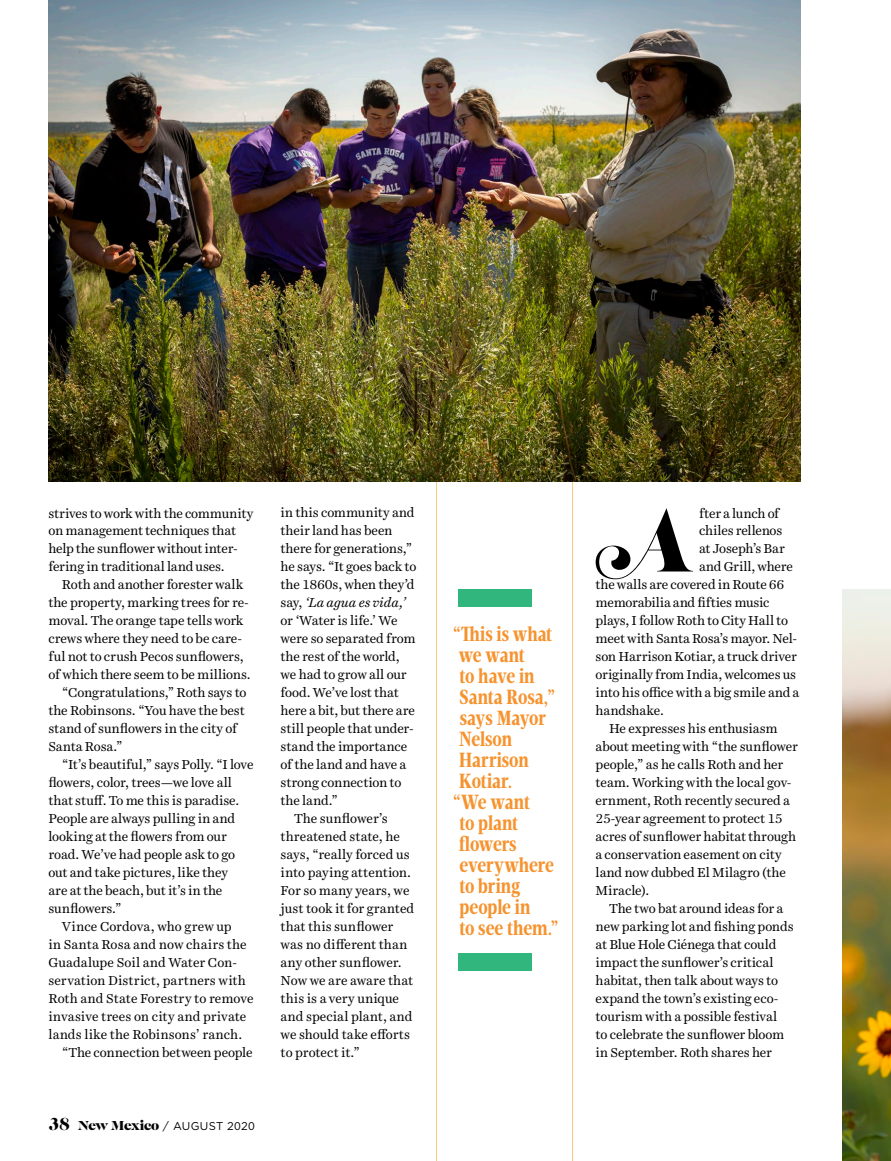
<style>
.page{position:relative;width:891px;height:1161px;background:#fff}
.page>*{position:absolute;margin:0;border:0;box-sizing:border-box;transform-origin:0 0}
.t1{font:86.25px "Lust Script";color:#000}
.t2{font:700 21px "Velino Compressed Text";letter-spacing:-.005em;color:#f6932e}
.t3{font:13.2px/18px "Harriet Test Text";letter-spacing:-.015em;color:#000}
.t4{font:13.2px "Harriet Test Text";letter-spacing:.005em;color:#000}
.t5{font:italic 13.2px "Harriet Test Text";color:#000}
.t6{font:11.25px "Gotham";letter-spacing:.025em;color:#000}
.s1{font-family:"Caslon Gra D";font-size:18px}
.s2{font-family:"Caslon Gra D";font-size:13.5px}
.s3{font-style:normal}
</style>
<div class="page">
<hr style="left:436px;top:441px;width:1px;height:720px;background:#fdc87e">
<hr style="left:572px;top:446px;width:1px;height:715px;background:#fdc87e">
<img style="left:48px;top:0;width:753px;height:482px">
<img style="left:842px;top:590px;width:49px;height:571px">
<div style="left:458px;top:590px;width:74px;height:18px;background:#31b77e"></div>
<div style="left:458px;top:953px;width:74px;height:18px;background:#31b77e"></div>
<p class="t3" style="left:48px;top:504px;width:206px">strives to work with the community on management techniques that help the sunflower without inter&shy;fering in traditional land uses.</p>
<p class="t3" style="left:62px;top:576px;width:183px">Roth and another forester walk</p>
<p class="t3" style="left:48px;top:594px;width:202px">the property, marking trees for re-</p>
<p class="t3" style="left:48px;top:612px;width:197px">moval. The orange tape tells work</p>
<p class="t3" style="left:48px;top:630px;width:195px">crews where they need to be care-</p>
<p class="t3" style="left:48px;top:648px;width:197px">ful not to crush Pecos sunflowers,</p>
<p class="t3" style="left:48px;top:666px;width:204px">of which there seem to be millions.</p>
<p class="t3" style="left:62px;top:684px;width:186px">“Congratulations,” Roth says to</p>
<p class="t3" style="left:48px;top:702px;width:198px">the Robinsons. “You have the best</p>
<p class="t3" style="left:48px;top:720px;width:190px">stand of sunflowers in the city of</p>
<p class="t3" style="left:48px;top:738px;width:76px">Santa Rosa.”</p>
<p class="t3" style="left:62px;top:756px;width:193px">“It’s beautiful,” says Polly. “I love</p>
<p class="t3" style="left:48px;top:774px;width:185px">flowers, color, trees—we love all</p>
<p class="t3" style="left:48px;top:792px;width:193px">that stuff. To me this is paradise.</p>
<p class="t3" style="left:48px;top:810px;width:188px">People are always pulling in and</p>
<p class="t3" style="left:48px;top:828px;width:180px">looking at the flowers from our</p>
<p class="t3" style="left:48px;top:846px;width:188px">road. We’ve had people ask to go</p>
<p class="t3" style="left:48px;top:864px;width:181px">out and take pictures, like they</p>
<p class="t3" style="left:48px;top:882px;width:175px">are at the beach, but it’s in the</p>
<p class="t3" style="left:48px;top:900px;width:75px">sunflowers.”</p>
<p class="t3" style="left:62px;top:918px;width:171px">Vince Cordova, who grew up</p>
<p class="t3" style="left:48px;top:936px;width:200px">in Santa Rosa and now chairs the</p>
<p class="t4" style="left:48px;top:954px;width:190px">Guadalupe Soil and Water Con-</p>
<p class="t3" style="left:48px;top:972px;width:199px">servation District, partners with</p>
<p class="t3" style="left:48px;top:990px;width:207px">Roth and State Forestry to remove</p>
<p class="t3" style="left:48px;top:1008px;width:200px">invasive trees on city and private</p>
<p class="t3" style="left:48px;top:1026px;width:195px">lands like the Robinsons’ ranch.</p>
<p class="t3" style="left:62px;top:1044px;width:192px">“The connection between people</p>
<p class="t6" style="left:49px;top:1118px;width:208px"><span class="s1">38</span> <span class="s2">New Mexico</span> / AUGUST 2020</p>
<p class="t3" style="left:281px;top:504px;width:136px">in this community and</p>
<p class="t3" style="left:281px;top:522px;width:113px">their land has been</p>
<p class="t3" style="left:281px;top:540px;width:133px">there for generations,”</p>
<p class="t3" style="left:281px;top:558px;width:137px">he says. “It goes back to</p>
<p class="t3" style="left:281px;top:576px;width:136px">the 1860s, when they’d</p>
<p class="t5" style="left:281px;top:594px;width:127px"><span class="s3">say,</span> ‘La agua es vida,’</p>
<p class="t3" style="left:281px;top:612px;width:118px">or ‘Water is life.’ We</p>
<p class="t3" style="left:281px;top:630px;width:137px">were so separated from</p>
<p class="t3" style="left:281px;top:648px;width:121px">the rest of the world,</p>
<p class="t3" style="left:281px;top:666px;width:128px">we had to grow all our</p>
<p class="t3" style="left:281px;top:684px;width:120px">food. We’ve lost that</p>
<p class="t3" style="left:281px;top:702px;width:136px">here a bit, but there are</p>
<p class="t3" style="left:281px;top:720px;width:135px">still people that under-</p>
<p class="t3" style="left:281px;top:738px;width:128px">stand the importance</p>
<p class="t3" style="left:281px;top:756px;width:127px">of the land and have a</p>
<p class="t3" style="left:281px;top:774px;width:122px">strong connection to</p>
<p class="t3" style="left:281px;top:792px;width:59px">the land.”</p>
<p class="t3" style="left:294px;top:810px;width:95px">The sunflower’s</p>
<p class="t3" style="left:281px;top:828px;width:121px">threatened state, he</p>
<p class="t3" style="left:281px;top:846px;width:130px">says, “really forced us</p>
<p class="t3" style="left:281px;top:864px;width:132px">into paying attention.</p>
<p class="t3" style="left:281px;top:882px;width:130px">For so many years, we</p>
<p class="t3" style="left:281px;top:900px;width:135px">just took it for granted</p>
<p class="t3" style="left:281px;top:918px;width:114px">that this sunflower</p>
<p class="t3" style="left:281px;top:936px;width:128px">was no different than</p>
<p class="t3" style="left:281px;top:954px;width:123px">any other sunflower.</p>
<p class="t3" style="left:281px;top:972px;width:134px">Now we are aware that</p>
<p class="t3" style="left:281px;top:989px;width:120px">this is a very unique</p>
<p class="t3" style="left:281px;top:1007px;width:133px">and special plant, and</p>
<p class="t3" style="left:281px;top:1025px;width:131px">we should take efforts</p>
<p class="t3" style="left:281px;top:1043px;width:81px">to protect it.”</p>
<h2 class="t2" style="left:453px;top:621px;width:101px">“This is what</h2>
<h2 class="t2" style="left:459px;top:642px;width:68px">we want</h2>
<h2 class="t2" style="left:460px;top:663px;width:76px">to have in</h2>
<h2 class="t2" style="left:460px;top:684px;width:97px">Santa Rosa,”</h2>
<h2 class="t2" style="left:460px;top:705px;width:88px">says Mayor</h2>
<h2 class="t2" style="left:459px;top:726px;width:55px">Nelson</h2>
<h2 class="t2" style="left:459px;top:747px;width:71px">Harrison</h2>
<h2 class="t2" style="left:459px;top:768px;width:55px">Kotiar.</h2>
<h2 class="t2" style="left:453px;top:789px;width:79px">“We want</h2>
<h2 class="t2" style="left:460px;top:810px;width:60px">to plant</h2>
<h2 class="t2" style="left:459px;top:831px;width:59px">flowers</h2>
<h2 class="t2" style="left:460px;top:852px;width:96px">everywhere</h2>
<h2 class="t2" style="left:460px;top:873px;width:62px">to bring</h2>
<h2 class="t2" style="left:460px;top:894px;width:72px">people in</h2>
<h2 class="t2" style="left:460px;top:915px;width:101px">to see them.”</h2>
<h1 class="t1" style="left:596px;top:485px;width:98px">A</h1>
<p class="t3" style="left:699px;top:504px;width:82px">fter a lunch of</p>
<p class="t3" style="left:699px;top:522px;width:85px">chiles rellenos</p>
<p class="t3" style="left:699px;top:540px;width:87px">at Joseph’s Bar</p>
<p class="t3" style="left:699px;top:558px;width:95px">and Grill, where</p>
<p class="t3" style="left:596px;top:576px;width:190px">the walls are covered in Route 66</p>
<p class="t3" style="left:596px;top:594px;width:175px">memorabilia and fifties music</p>
<p class="t3" style="left:596px;top:612px;width:194px">plays, I follow Roth to City Hall to</p>
<p class="t3" style="left:596px;top:630px;width:203px">meet with Santa Rosa’s mayor. Nel-</p>
<p class="t3" style="left:596px;top:648px;width:203px">son Harrison Kotiar, a truck driver</p>
<p class="t3" style="left:596px;top:666px;width:202px">originally from India, welcomes us</p>
<p class="t3" style="left:596px;top:684px;width:205px">into his office with a big smile and a</p>
<p class="t3" style="left:596px;top:702px;width:70px">handshake.</p>
<p class="t3" style="left:609px;top:720px;width:170px">He expresses his enthusiasm</p>
<p class="t3" style="left:596px;top:738px;width:204px">about meeting with “the sunflower</p>
<p class="t3" style="left:596px;top:756px;width:189px">people,” as he calls Roth and her</p>
<p class="t3" style="left:596px;top:774px;width:197px">team. Working with the local gov-</p>
<p class="t3" style="left:596px;top:792px;width:196px">ernment, Roth recently secured a</p>
<p class="t3" style="left:596px;top:810px;width:189px">25-year agreement to protect 15</p>
<p class="t3" style="left:596px;top:828px;width:202px">acres of sunflower habitat through</p>
<p class="t3" style="left:596px;top:846px;width:188px">a conservation easement on city</p>
<p class="t3" style="left:596px;top:864px;width:192px">land now dubbed El Milagro (the</p>
<p class="t3" style="left:596px;top:882px;width:55px">Miracle).</p>
<p class="t3" style="left:609px;top:900px;width:176px">The two bat around ideas for a</p>
<p class="t3" style="left:596px;top:918px;width:199px">new parking lot and fishing ponds</p>
<p class="t3" style="left:596px;top:936px;width:182px">at Blue Hole Ciénega that could</p>
<p class="t3" style="left:596px;top:954px;width:179px">impact the sunflower’s critical</p>
<p class="t3" style="left:596px;top:972px;width:184px">habitat, then talk about ways to</p>
<p class="t3" style="left:596px;top:990px;width:184px">expand the town’s existing eco-</p>
<p class="t3" style="left:596px;top:1008px;width:183px">tourism with a possible festival</p>
<p class="t3" style="left:596px;top:1026px;width:190px">to celebrate the sunflower bloom</p>
<p class="t3" style="left:596px;top:1044px;width:178px">in September. Roth shares her</p>
</div>
